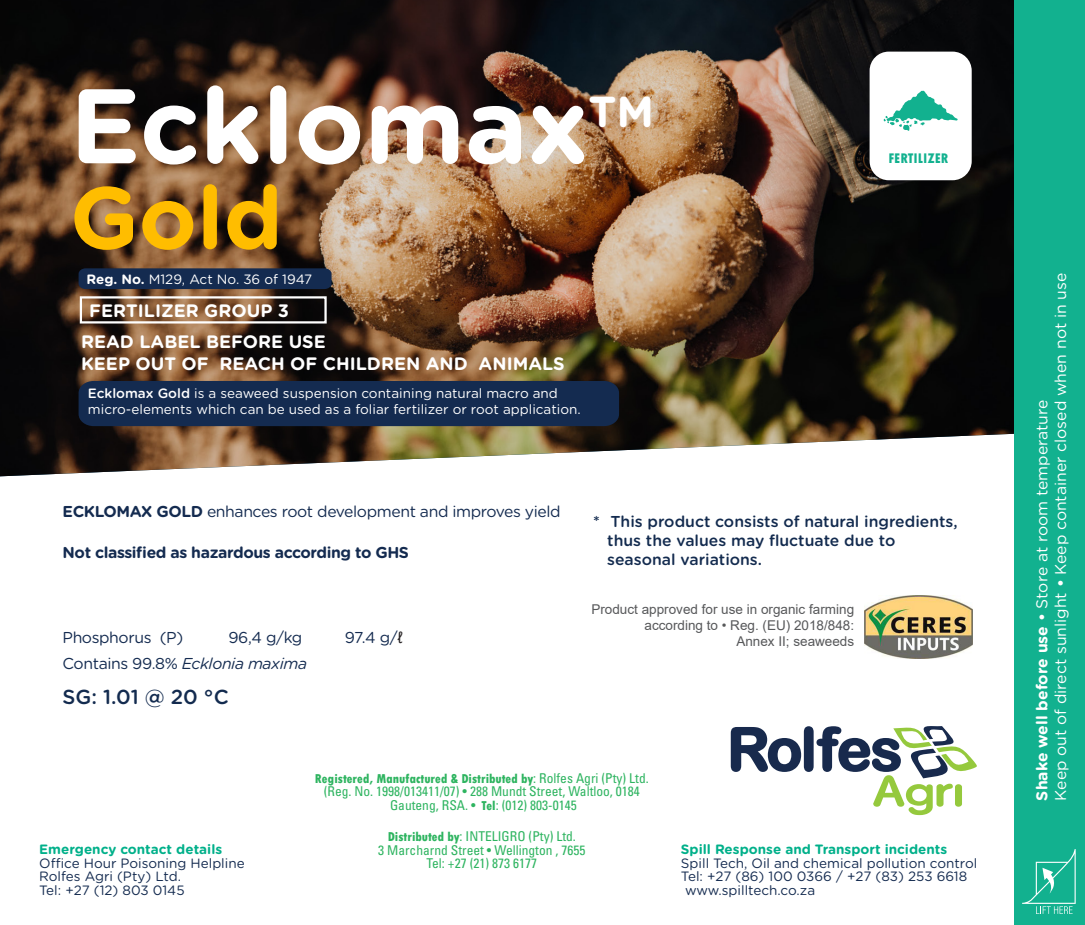
<style>
.page{position:relative;width:1085px;height:925px;background:#fff}
.page>*{position:absolute;margin:0;border:0;box-sizing:border-box;transform-origin:0 0}
.t1{font:700 105.75px "Gotham Rounded";color:#fff}
.t2{font:700 87.75px "Gotham Rounded";color:#ffbd00}
.t3{font:700 43.2px "Gotham Rounded";color:#fff}
.t4{font:500 20.25px "Gotham Rounded";color:#132b4f}
.t5{font:700 18px "Gotham Rounded";color:#fff}
.t6{font:15.75px "Gotham Rounded";color:#fff}
.t7{font:500 15.75px "Gotham Rounded";color:#132b4f}
.t8{font:15.75px "Gotham Rounded";letter-spacing:-.025em;color:#142b50}
.t9{font:700 15.75px "Gotham Rounded";letter-spacing:-.025em;color:#142b50}
.t10{font:italic 15.75px "Gotham Rounded";letter-spacing:-.025em;color:#142b50}
.t11{font:800 condensed 14.62px "Tw Cen";color:#12b18f}
.t12{font:condensed 13.5px "Univers LT Std";color:#2eb460}
.t13{font:13.5px "Gotham Rounded";color:#142b50}
.t14{font:13.5px "Gotham Rounded";color:#fff}
.t15{font:13.5px/16.2px "Arial";color:#57585a;text-align:right}
.t16{font:800 condensed 13.5px "Tw Cen";color:#2eb460}
.t17{font:700 13.5px "Gotham Rounded";color:#00b08a}
.s1{font-weight:700}
.s2{font-weight:500}
.s3{font-style:normal}
.s4{font-family:"Arial";color:#231f20}
.s5{font-family:"Univers LT Std";font-weight:400}
.s6{font-family:"Tw Cen";font-weight:800}
</style>
<div class="page">
<img style="left:0;top:0;width:1014px;height:476px">
<div style="left:79px;top:268px;width:252px;height:21px;background:#142b50"></div>
<div style="left:79px;top:381px;width:540px;height:45px;background:#142b50"></div>
<div style="left:1014px;top:0;width:70px;height:925px;background:#12b18f"></div>
<svg style="left:1022px;top:849px;width:53px;height:65px"></svg>
<div style="left:80px;top:296px;width:246px;height:27px;border:2px solid #fff"></div>
<div style="left:869px;top:52px;width:102px;height:128px;background:#fff;border-radius:19px"></div>
<svg style="left:883px;top:53px;width:79px;height:78px"></svg>
<svg style="left:730px;top:726px;width:247px;height:89px"></svg>
<img style="left:864px;top:596px;width:108px;height:62px">
<p class="t1" style="left:70px;top:48px;width:520px">Ecklomax</p>
<p class="t3" style="left:588px;top:80px;width:67px">TM</p>
<p class="t2" style="left:70px;top:153px;width:214px">Gold</p>
<p class="t14" style="left:86px;top:269px;width:227px"><span class="s1">Reg. No.</span> M129, Act No. 36 of 1947</p>
<p class="t5" style="left:89px;top:298px;width:201px">FERTILIZER GROUP 3</p>
<p class="t5" style="left:81px;top:329px;width:246px">READ LABEL BEFORE USE</p>
<p class="t5" style="left:81px;top:350px;width:485px">KEEP OUT OF REACH OF CHILDREN AND ANIMALS</p>
<p class="t14" style="left:88px;top:384px;width:471px"><span class="s2">Ecklomax Gold</span> is a seaweed suspension containing natural macro and</p>
<p class="t14" style="left:88px;top:400px;width:494px">micro-elements which can be used as a foliar fertilizer or root application.</p>
<p class="t11" style="left:888px;top:150px;width:61px">FERTILIZER</p>
<p class="t8" style="left:63px;top:500px;width:499px"><span class="s1">ECKLOMAX GOLD</span> enhances root development and improves yield</p>
<p class="t9" style="left:63px;top:541px;width:348px">Not classified as hazardous according to GHS</p>
<p class="t8" style="left:228px;top:626px;width:75px">96,4 g/kg</p>
<p class="t10" style="left:63px;top:652px;width:246px"><span class="s3">Contains 99.8%</span> Ecklonia maxima</p>
<p class="t8" style="left:63px;top:626px;width:122px">Phosphorus (P)</p>
<p class="t8" style="left:345px;top:626px;width:59px">97.4 g/<span class="s4">ℓ</span></p>
<p class="t4" style="left:63px;top:683px;width:168px">SG: 1.01 @ 20 <span class="s1">°</span>C</p>
<p class="t7" style="left:593px;top:510px;width:366px">* This product consists of natural ingredients,</p>
<p class="t7" style="left:607px;top:529px;width:289px">thus the values may fluctuate due to</p>
<p class="t7" style="left:607px;top:548px;width:156px">seasonal variations.</p>
<p class="t15" style="left:591px;top:601px;width:264px">Product approved for use in organic farming according to • Reg. (EU) 2018/848:</p>
<p class="t15" style="left:736px;top:633px;width:119px">Annex II; seaweeds</p>
<p class="t17" style="left:39px;top:839px;width:184px">Emergency contact details</p>
<p class="t13" style="left:39px;top:853px;width:207px">Office Hour Poisoning Helpline</p>
<p class="t13" style="left:39px;top:867px;width:143px">Rolfes Agri (Pty) Ltd.</p>
<p class="t13" style="left:39px;top:880px;width:147px">Tel: +27 (12) 803 0145</p>
<p class="t16" style="left:315px;top:770px;width:335px">Registered, Manufactured &amp; Distributed by<span class="s5">: Rolfes Agri (Pty) Ltd.</span></p>
<p class="t12" style="left:324px;top:783px;width:317px">(Reg. No. 1998/013411/07) • 288 Mundt Street, Waltloo, 0184</p>
<p class="t12" style="left:390px;top:796px;width:188px">Gauteng, RSA. • <span class="s6">Tel</span>: (012) 803-0145</p>
<p class="t12" style="left:388px;top:827px;width:190px"><span class="s6">Distributed by</span>: INTELIGRO (Pty) Ltd.</p>
<p class="t12" style="left:378px;top:841px;width:209px">3 Marcharnd Street • Wellington , 7655</p>
<p class="t12" style="left:426px;top:854px;width:112px">Tel: +27 (21) 873 6177</p>
<p class="t17" style="left:681px;top:839px;width:268px">Spill Response and Transport incidents</p>
<p class="t13" style="left:681px;top:853px;width:298px">Spill Tech, Oil and chemical pollution control</p>
<p class="t13" style="left:681px;top:867px;width:288px">Tel: +27 (86) 100 0366 / +27 (83) 253 6618</p>
<p class="t13" style="left:685px;top:880px;width:132px">www.spilltech.co.za</p>
<p class="t6" style="left:1049px;top:800px;width:529px;rotate:-90deg">Keep out of direct sunlight <span class="s1">•</span> Keep container closed when not in use</p>
<p class="t6" style="left:1030px;top:800px;width:403px;rotate:-90deg"><span class="s1">Shake well before use •</span> Store at room temperature</p>
</div>
